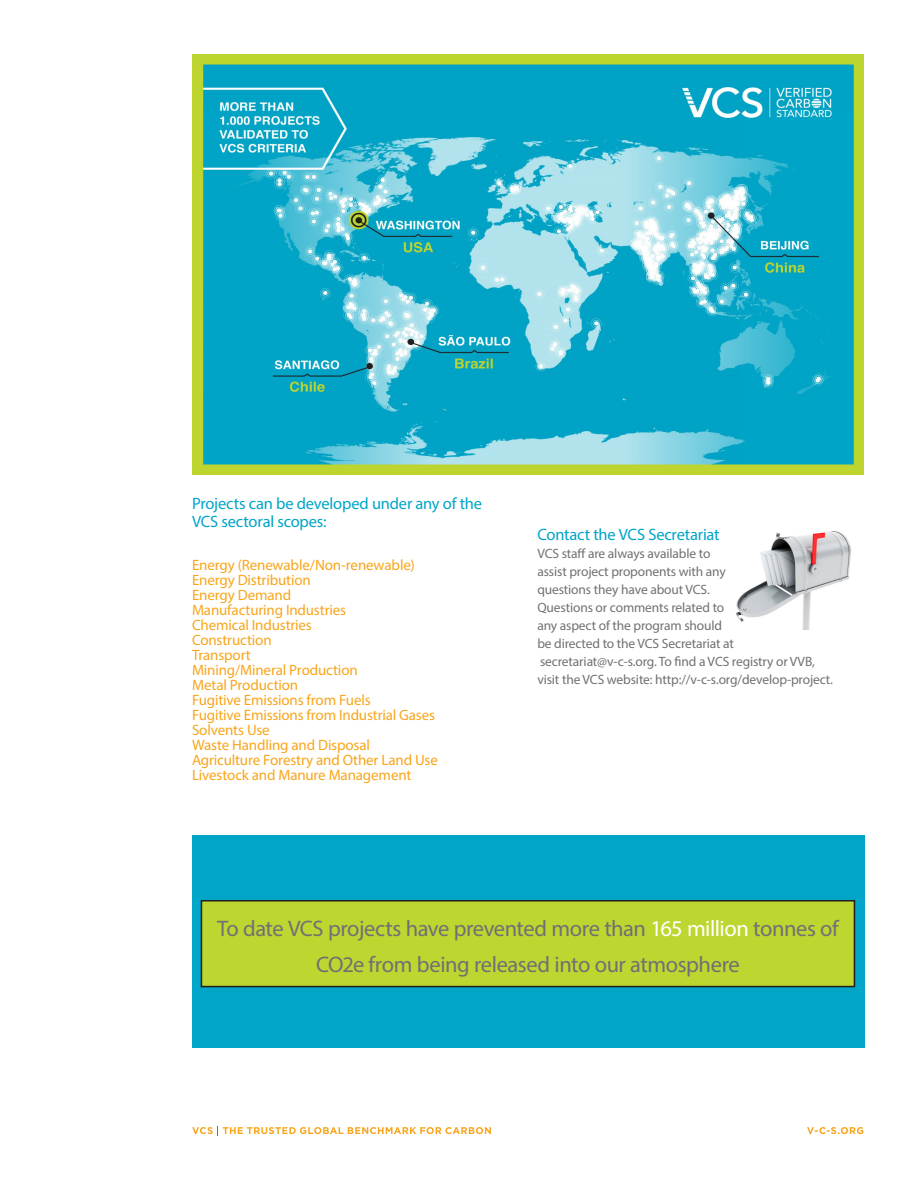
<style>
.page{position:relative;width:918px;height:1188px;background:#fff}
.page>*{position:absolute;margin:0;border:0;box-sizing:border-box;transform-origin:0 0}
.TEXT_callout{font:22.5px/36px "Myriad Pro";letter-spacing:-.02em;color:#717074;text-align:center}
.TEXT_subhead{font:16.5px/18px "Myriad Pro";letter-spacing:-.01em;color:#00a5c8}
.Scopes_Style{font:15px/15px "Myriad Pro";letter-spacing:-.01em;color:#f9a51b}
.TEXT_main{font:13.5px/18px "Myriad Pro";letter-spacing:-.01em;color:#717074}
.s1{color:#fff}
</style>
<div class="page">
<div style="left:192px;top:835px;width:672px;height:213px;background:#00a5c8"></div>
<svg style="left:192px;top:1126px;width:299px;height:9px"></svg>
<svg style="left:807px;top:1127px;width:56px;height:7px"></svg>
<img style="left:192px;top:54px;width:672px;height:421px">
<div style="left:201px;top:901px;width:653px;height:86px;background:#bed630"></div>
<div style="left:201px;top:900px;width:654px;height:87px;border:2px solid #231f20"></div>
<img style="left:736px;top:531px;width:115px;height:99px">
<p class="TEXT_subhead" style="left:192px;top:494px;width:292px">Projects can be developed under any of the<br>VCS sectoral scopes:</p>
<p class="Scopes_Style" style="left:192px;top:557px;width:247px">Energy (Renewable/Non-renewable)<br>Energy Distribution<br>Energy Demand<br>Manufacturing Industries<br>Chemical Industries<br>Construction<br>Transport<br>Mining/Mineral Production<br>Metal Production<br>Fugitive Emissions from Fuels<br>Fugitive Emissions from Industrial Gases<br>Solvents Use<br>Waste Handling and Disposal<br>Agriculture Forestry and Other Land Use<br>Livestock and Manure Management</p>
<p class="TEXT_subhead" style="left:537px;top:525px;width:184px">Contact the VCS Secretariat</p>
<p class="TEXT_main" style="left:537px;top:544px;width:297px">VCS staff are always available to<br>assist project proponents with any<br>questions they have about VCS.<br>Questions or comments related to<br>any aspect of the program should<br>be directed to the VCS Secretariat at secretariat@v-c-s.org. To find a VCS registry or VVB, visit the VCS website: http://v-c-s.org/develop-project.</p>
<p class="TEXT_callout" style="left:217px;top:910px;width:623px">To date VCS projects have prevented more than <span class="s1">165 million</span> tonnes of<br>CO2e from being released into our atmosphere</p>
</div>
